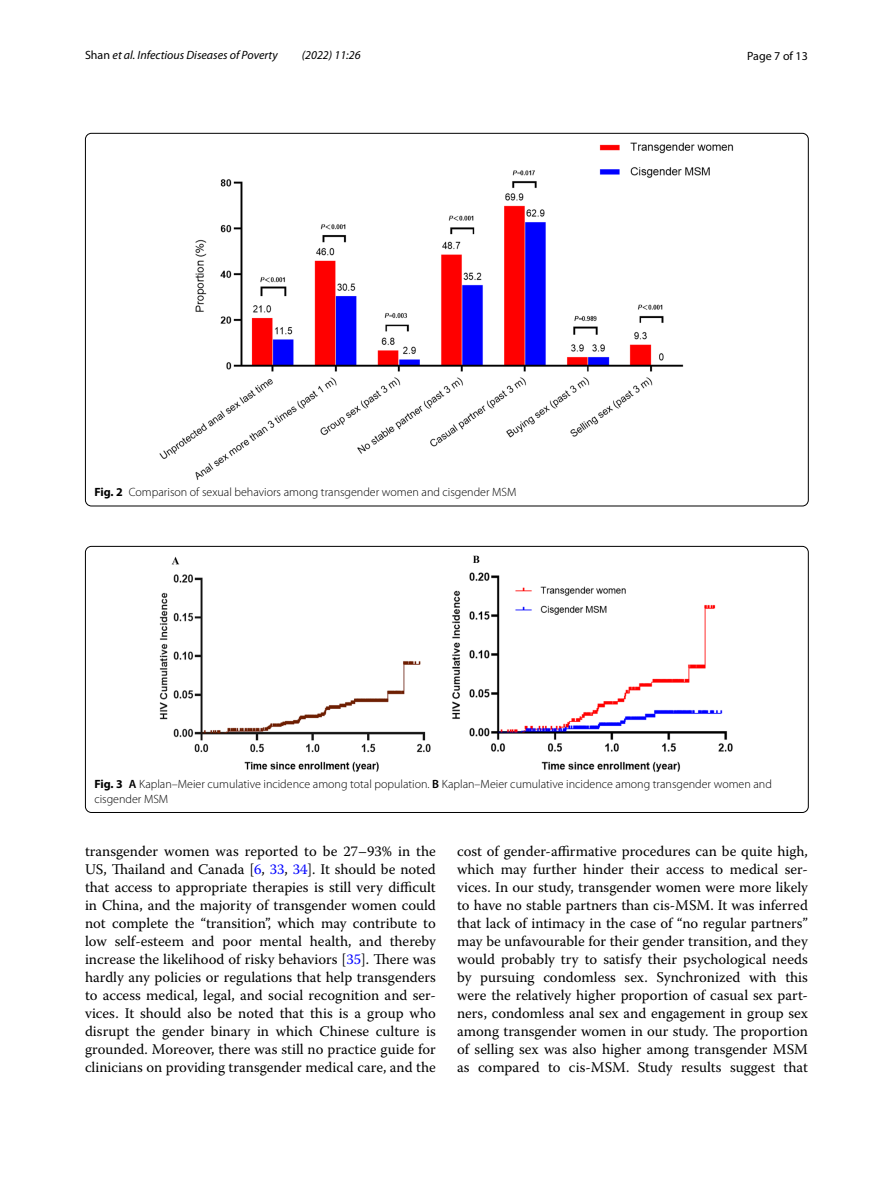
<style>
.page{position:relative;width:893px;height:1187px;background:#fff}
.page>*{position:absolute;margin:0;border:0;box-sizing:border-box;transform-origin:0 0}
.t1{font:14.7px/18px "Warnock Pro";color:#000;text-align:justify}
.t2{font:300 12px/15px "Myriad Pro";color:#000}
.t3{font:italic 12px "Myriad Pro";color:#000}
.t4{font:12px "Myriad Pro";color:#000}
.s1{font-style:normal}
.s2{font-weight:700}
.s3{font-weight:600}
.s4{color:#00f}
</style>
<div class="page">
<img style="left:160px;top:142px;width:574px;height:338px">
<img style="left:160px;top:555px;width:573px;height:217px">
<div style="left:85px;top:546px;width:723px;height:266px;border:1px solid #000;border-radius:6px"></div>
<p class="t3" style="left:85px;top:48px;width:194px"><span class="s1">Shan</span> et al. Infectious Diseases of Poverty</p>
<p class="t3" style="left:302px;top:48px;width:60px">(2022) 11:26</p>
<p class="t4" style="left:747px;top:48px;width:62px">Page 7 of 13</p>
<p class="t2" style="left:94px;top:485px;width:424px"><span class="s2">Fig. 2</span> Comparison of sexual behaviors among transgender women and cisgender MSM</p>
<p class="t2" style="left:94px;top:776px;width:679px"><span class="s2">Fig. 3</span> <span class="s3">A</span> Kaplan–Meier cumulative incidence among total population. <span class="s3">B</span> Kaplan–Meier cumulative incidence among transgender women and cisgender MSM</p>
<p class="t1" style="left:85px;top:842px;width:352px">transgender women was reported to be 27–93% in the US, Thailand and Canada [<span class="s4">6</span>, <span class="s4">33</span>, <span class="s4">34</span>]. It should be noted that access to appropriate therapies is still very difficult in China, and the majority of transgender women could not complete the “transition”, which may contribute to low self-esteem and poor mental health, and thereby increase the likelihood of risky behaviors [<span class="s4">35</span>]. There was hardly any policies or regulations that help transgenders to access medical, legal, and social recognition and ser&shy;vices. It should also be noted that this is a group who disrupt the gender binary in which Chinese culture is grounded. Moreover, there was still no practice guide for clinicians on providing transgender medical care, and the</p>
<p class="t1" style="left:457px;top:842px;width:352px">cost of gender-affirmative procedures can be quite high, which may further hinder their access to medical ser&shy;vices. In our study, transgender women were more likely to have no stable partners than cis-MSM. It was inferred that lack of intimacy in the case of “no regular partners” may be unfavourable for their gender transition, and they would probably try to satisfy their psychological needs by pursuing condomless sex. Synchronized with this were the relatively higher proportion of casual sex part&shy;ners, condomless anal sex and engagement in group sex among transgender women in our study. The proportion of selling sex was also higher among transgender MSM as compared to cis-MSM. Study results suggest that</p>
</div>
